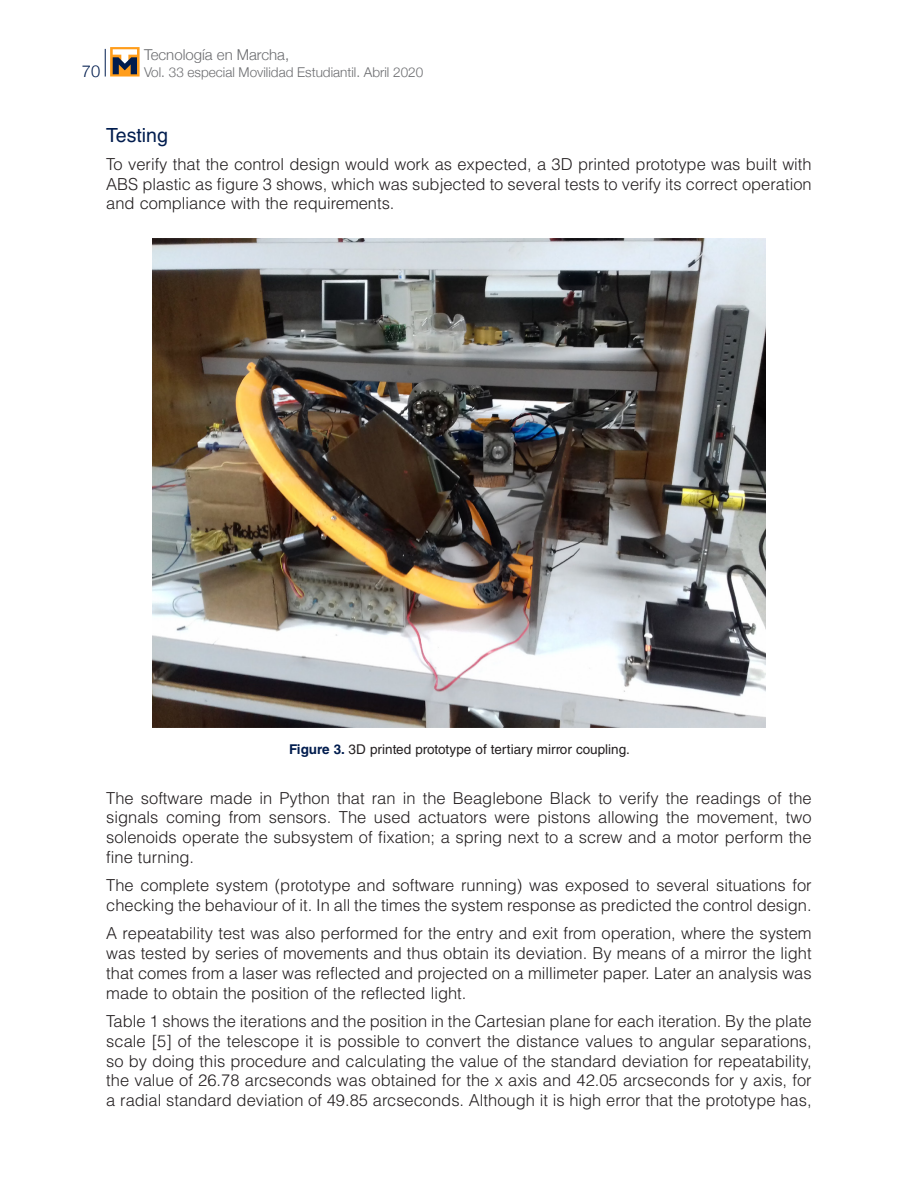
<style>
.page{position:relative;width:918px;height:1188px;background:#fff}
.page>*{position:absolute;margin:0;border:0;box-sizing:border-box;transform-origin:0 0}
._7subtitulo{font:19.5px "Helvetica LT Std";color:#001c4e}
._6texto{font:300 16.5px/19.8px "Helvetica LT Std";color:#231f20;text-align:justify}
.t1{font:300 16.5px "Helvetica Neue";color:#001c4e}
.t2{font:300 15px "Helvetica Neue";color:#6c6d70}
.titulofiguras{font:13.5px "Helvetica LT Std";color:#231f20}
.t3{font:300 13.5px "Helvetica Neue";color:#6c6d70}
.s1{font-weight:700;color:#001c4e}
</style>
<div class="page">
<svg style="left:105px;top:49px;width:1px;height:28px"></svg>
<svg style="left:110px;top:47px;width:30px;height:30px"></svg>
<svg style="left:113px;top:49px;width:24px;height:25px"></svg>
<img style="left:152px;top:238px;width:614px;height:490px">
<p class="t2" style="left:144px;top:43px;width:147px">Tecnología en Marcha,</p>
<p class="t1" style="left:82px;top:57px;width:20px">70</p>
<p class="t3" style="left:144px;top:61px;width:281px">Vol. 33 especial Movilidad Estudiantil. Abril 2020</p>
<p class="_7subtitulo" style="left:106px;top:123px;width:63px">Testing</p>
<p class="_6texto" style="left:106px;top:154px;width:707px">To verify that the control design would work as expected, a 3D printed prototype was built with ABS plastic as figure 3 shows, which was subjected to several tests to verify its correct operation and compliance with the requirements.</p>
<p class="titulofiguras" style="left:289px;top:741px;width:342px"><span class="s1">Figure 3.</span> 3D printed prototype of tertiary mirror coupling.</p>
<p class="_6texto" style="left:106px;top:788px;width:707px">The software made in Python that ran in the Beaglebone Black to verify the readings of the signals coming from sensors. The used actuators were pistons allowing the movement, two solenoids operate the subsystem of fixation; a spring next to a screw and a motor perform the fine turning.</p>
<p class="_6texto" style="left:106px;top:875px;width:707px">The complete system (prototype and software running) was exposed to several situations for checking the behaviour of it. In all the times the system response as predicted the control design.</p>
<p class="_6texto" style="left:106px;top:923px;width:707px">A repeatability test was also performed for the entry and exit from operation, where the system was tested by series of movements and thus obtain its deviation. By means of a mirror the light that comes from a laser was reflected and projected on a millimeter paper. Later an analysis was made to obtain the position of the reflected light.</p>
<p class="_6texto" style="left:106px;top:1011px;width:707px">Table 1 shows the iterations and the position in the Cartesian plane for each iteration. By the plate scale [5] of the telescope it is possible to convert the distance values to angular separations, so by doing this procedure and calculating the value of the standard deviation for repeatability, the value of 26.78 arcseconds was obtained for the x axis and 42.05 arcseconds for y axis, for a radial standard deviation of 49.85 arcseconds. Although it is high error that the prototype has,</p>
</div>
